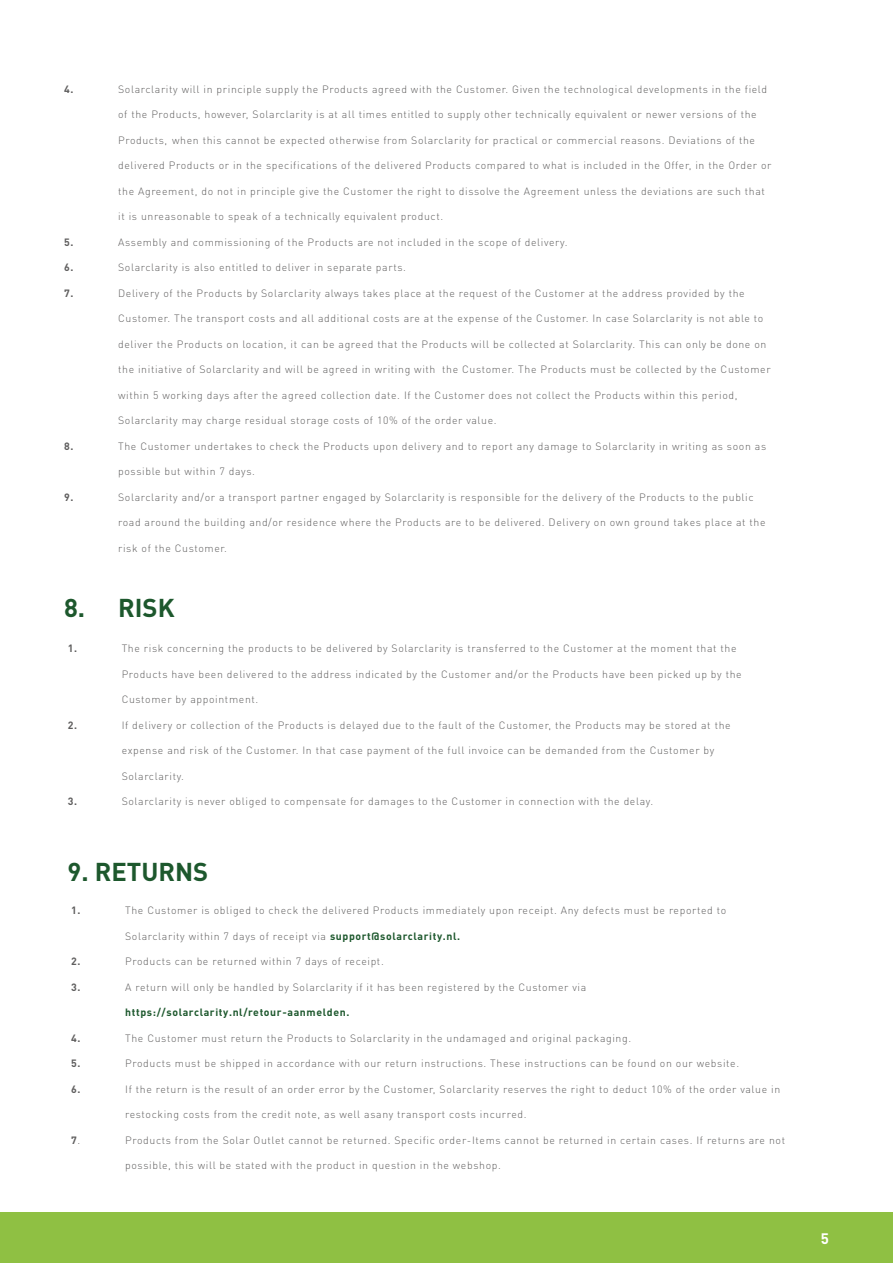
<style>
.page{position:relative;width:893px;height:1263px;background:#fff}
.page>*{position:absolute;margin:0;border:0;box-sizing:border-box;transform-origin:0 0}
.t1{font:700 25.5px "DIN Pro";color:#1d582d}
.t2{font:700 15px "DIN Pro";color:#fff}
.t3{font:300 10.5px "DIN Pro";letter-spacing:.06em;color:#5f5e5e}
.t4{font:700 10.5px "DIN Pro";letter-spacing:.06em;color:#1d582d}
.t5{font:700 10.5px "DIN Pro";color:#5f5e5e}
.s1{font-weight:700;color:#1d582d}
.s2{font-weight:300}
</style>
<div class="page">
<div style="left:0;top:1213px;width:893px;height:50px;background:#8fc043"></div>
<p class="t5" style="left:64px;top:82px;width:11px">4.</p>
<p class="t3" style="left:118px;top:82px;width:651px">Solarclarity will in principle supply the Products agreed with the Customer. Given the technological developments in the field</p>
<p class="t3" style="left:118px;top:107px;width:640px">of the Products, however, Solarclarity is at all times entitled to supply other technically equivalent or newer versions of the</p>
<p class="t3" style="left:118px;top:133px;width:638px">Products, when this cannot be expected otherwise from Solarclarity for practical or commercial reasons. Deviations of the</p>
<p class="t3" style="left:118px;top:158px;width:655px">delivered Products or in the specifications of the delivered Products compared to what is included in the Offer, in the Order or</p>
<p class="t3" style="left:118px;top:184px;width:648px">the Agreement, do not in principle give the Customer the right to dissolve the Agreement unless the deviations are such that</p>
<p class="t3" style="left:118px;top:209px;width:327px">it is unreasonable to speak of a technically equivalent product.</p>
<p class="t5" style="left:64px;top:235px;width:11px">5.</p>
<p class="t3" style="left:118px;top:235px;width:451px">Assembly and commissioning of the Products are not included in the scope of delivery.</p>
<p class="t5" style="left:64px;top:260px;width:11px">6.</p>
<p class="t3" style="left:118px;top:260px;width:289px">Solarclarity is also entitled to deliver in separate parts.</p>
<p class="t5" style="left:64px;top:286px;width:11px">7.</p>
<p class="t3" style="left:118px;top:286px;width:628px">Delivery of the Products by Solarclarity always takes place at the request of the Customer at the address provided by the</p>
<p class="t3" style="left:118px;top:311px;width:647px">Customer. The transport costs and all additional costs are at the expense of the Customer. In case Solarclarity is not able to</p>
<p class="t3" style="left:118px;top:337px;width:650px">deliver the Products on location, it can be agreed that the Products will be collected at Solarclarity. This can only be done on</p>
<p class="t3" style="left:118px;top:362px;width:654px">the initiative of Solarclarity and will be agreed in writing with the Customer. The Products must be collected by the Customer</p>
<p class="t3" style="left:118px;top:388px;width:621px">within 5 working days after the agreed collection date. If the Customer does not collect the Products within this period,</p>
<p class="t3" style="left:118px;top:413px;width:380px">Solarclarity may charge residual storage costs of 10% of the order value.</p>
<p class="t5" style="left:64px;top:439px;width:11px">8.</p>
<p class="t3" style="left:118px;top:439px;width:649px">The Customer undertakes to check the Products upon delivery and to report any damage to Solarclarity in writing as soon as</p>
<p class="t3" style="left:118px;top:464px;width:138px">possible but within 7 days.</p>
<p class="t5" style="left:64px;top:490px;width:11px">9.</p>
<p class="t3" style="left:118px;top:490px;width:637px">Solarclarity and/or a transport partner engaged by Solarclarity is responsible for the delivery of the Products to the public</p>
<p class="t3" style="left:118px;top:515px;width:649px">road around the building and/or residence where the Products are to be delivered. Delivery on own ground takes place at the</p>
<p class="t3" style="left:118px;top:541px;width:110px">risk of the Customer.</p>
<h1 class="t1" style="left:64px;top:590px;width:112px">8. RISK</h1>
<p class="t5" style="left:68px;top:641px;width:11px">1.</p>
<p class="t3" style="left:122px;top:641px;width:616px">The risk concerning the products to be delivered by Solarclarity is transferred to the Customer at the moment that the</p>
<p class="t3" style="left:122px;top:667px;width:622px">Products have been delivered to the address indicated by the Customer and/or the Products have been picked up by the</p>
<p class="t3" style="left:122px;top:692px;width:138px">Customer by appointment.</p>
<p class="t5" style="left:68px;top:718px;width:11px">2.</p>
<p class="t3" style="left:122px;top:718px;width:610px">If delivery or collection of the Products is delayed due to the fault of the Customer, the Products may be stored at the</p>
<p class="t3" style="left:122px;top:743px;width:594px">expense and risk of the Customer. In that case payment of the full invoice can be demanded from the Customer by</p>
<p class="t3" style="left:122px;top:769px;width:64px">Solarclarity.</p>
<p class="t5" style="left:68px;top:794px;width:11px">3.</p>
<p class="t3" style="left:122px;top:794px;width:533px">Solarclarity is never obliged to compensate for damages to the Customer in connection with the delay.</p>
<h1 class="t1" style="left:68px;top:855px;width:142px">9. RETURNS</h1>
<p class="t5" style="left:71px;top:903px;width:11px">1.</p>
<p class="t3" style="left:125px;top:903px;width:603px">The Customer is obliged to check the delivered Products immediately upon receipt. Any defects must be reported to</p>
<p class="t3" style="left:125px;top:929px;width:336px">Solarclarity within 7 days of receipt via <span class="s1">support@solarclarity.nl.</span></p>
<p class="t5" style="left:71px;top:954px;width:11px">2.</p>
<p class="t3" style="left:125px;top:954px;width:260px">Products can be returned within 7 days of receipt.</p>
<p class="t5" style="left:71px;top:980px;width:11px">3.</p>
<p class="t3" style="left:125px;top:980px;width:463px">A return will only be handled by Solarclarity if it has been registered by the Customer via</p>
<p class="t4" style="left:125px;top:1005px;width:226px">https://solarclarity.nl/retour-aanmelden.</p>
<p class="t5" style="left:71px;top:1031px;width:11px">4.</p>
<p class="t3" style="left:125px;top:1031px;width:507px">The Customer must return the Products to Solarclarity in the undamaged and original packaging.</p>
<p class="t5" style="left:71px;top:1056px;width:11px">5.</p>
<p class="t3" style="left:125px;top:1056px;width:615px">Products must be shipped in accordance with our return instructions. These instructions can be found on our website.</p>
<p class="t5" style="left:71px;top:1082px;width:11px">6.</p>
<p class="t3" style="left:125px;top:1082px;width:657px">If the return is the result of an order error by the Customer, Solarclarity reserves the right to deduct 10% of the order value in</p>
<p class="t3" style="left:125px;top:1107px;width:403px">restocking costs from the credit note, as well asany transport costs incurred.</p>
<p class="t5" style="left:71px;top:1133px;width:11px">7<span class="s2">.</span></p>
<p class="t3" style="left:125px;top:1133px;width:661px">Products from the Solar Outlet cannot be returned. Specific order-Items cannot be returned in certain cases. If returns are not</p>
<p class="t3" style="left:125px;top:1158px;width:377px">possible, this will be stated with the product in question in the webshop.</p>
<h2 class="t2" style="left:821px;top:1228px;width:10px">5</h2>
</div>
